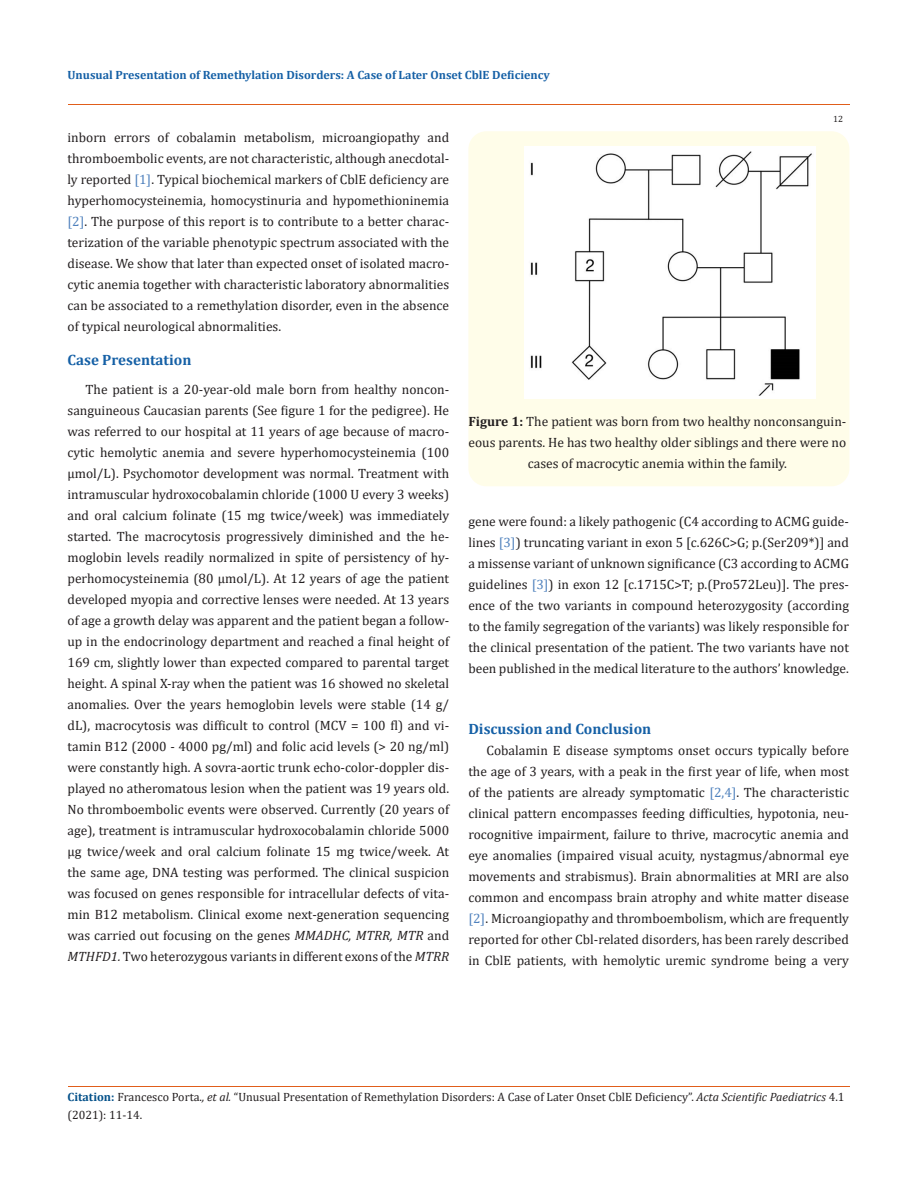
<style>
.page{position:relative;width:917px;height:1188px;background:#fff}
.page>*{position:absolute;margin:0;border:0;box-sizing:border-box;transform-origin:0 0}
.Heading_1{font:700 15px "Cambria";color:#1560a6}
.t1{font:13.5px/21px "Cambria";color:#231f20;text-align:justify}
.t2{font:12px/18px "Cambria";color:#231f20}
.t3{font:700 12px "Cambria";color:#1560a6}
.t4{font:9px "Cambria";color:#231f20}
.s1{color:#4f81bd}
.s2{font-style:italic}
.s3{font-weight:700}
.s4{font-weight:700;color:#035089}
</style>
<div class="page">
<div style="left:468px;top:131px;width:381px;height:355px;background:#fffde9;border-radius:18px"></div>
<img style="left:524px;top:146px;width:291px;height:253px">
<hr style="left:68px;top:104px;width:781px;height:1px;background:#e05d1a">
<hr style="left:68px;top:1086px;width:781px;height:1px;background:#e05d1a">
<p class="t3" style="left:68px;top:67px;width:483px">Unusual Presentation of Remethylation Disorders: A Case of Later Onset CblE Deficiency</p>
<p class="t4" style="left:833px;top:114px;width:11px">12</p>
<p class="t1" style="left:68px;top:127px;width:383px">inborn errors of cobalamin metabolism, microangiopathy and thromboembolic events, are not characteristic, although anecdotal&shy;ly reported <span class="s1">[1]</span>. Typical biochemical markers of CblE deficiency are hyperhomocysteinemia, homocystinuria and hypomethioninemia <span class="s1">[2]</span>. The purpose of this report is to contribute to a better charac&shy;terization of the variable phenotypic spectrum associated with the disease. We show that later than expected onset of isolated macro&shy;cytic anemia together with characteristic laboratory abnormalities can be associated to a remethylation disorder, even in the absence of typical neurological abnormalities.</p>
<p class="Heading_1" style="left:68px;top:350px;width:125px">Case Presentation</p>
<p class="t1" style="left:68px;top:379px;width:383px;text-indent:18px">The patient is a 20-year-old male born from healthy noncon&shy;sanguineous Caucasian parents (See figure 1 for the pedigree). He was referred to our hospital at 11 years of age because of macro&shy;cytic hemolytic anemia and severe hyperhomocysteinemia (100 μmol/L). Psychomotor development was normal. Treatment with intramuscular hydroxocobalamin chloride (1000 U every 3 weeks) and oral calcium folinate (15 mg twice/week) was immediately started. The macrocytosis progressively diminished and the he&shy;moglobin levels readily normalized in spite of persistency of hy&shy;perhomocysteinemia (80 μmol/L). At 12 years of age the patient developed myopia and corrective lenses were needed. At 13 years of age a growth delay was apparent and the patient began a follow&shy;up in the endocrinology department and reached a final height of 169 cm, slightly lower than expected compared to parental target height. A spinal X-ray when the patient was 16 showed no skeletal anomalies. Over the years hemoglobin levels were stable (14 g/ dL), macrocytosis was difficult to control (MCV = 100 fl) and vi&shy;tamin B12 (2000 - 4000 pg/ml) and folic acid levels (&gt; 20 ng/ml) were constantly high. A sovra-aortic trunk echo-color-doppler dis&shy;played no atheromatous lesion when the patient was 19 years old.<br>No thromboembolic events were observed. Currently (20 years of age), treatment is intramuscular hydroxocobalamin chloride 5000 μg twice/week and oral calcium folinate 15 mg twice/week. At the same age, DNA testing was performed. The clinical suspicion was focused on genes responsible for intracellular defects of vita&shy;min B12 metabolism. Clinical exome next-generation sequencing was carried out focusing on the genes <span class="s2">MMADHC, MTRR, MTR</span> and <span class="s2">MTHFD1.</span> Two heterozygous variants in different exons of the <span class="s2">MTRR</span></p>
<p class="t1" style="left:468px;top:411px;width:379px;text-align:center"><span class="s3">Figure 1:</span> The patient was born from two healthy nonconsanguin&shy;eous parents. He has two healthy older siblings and there were no cases of macrocytic anemia within the family.</p>
<p class="t1" style="left:468px;top:510px;width:382px">gene were found: a likely pathogenic (C4 according to ACMG guide&shy;lines <span class="s1">[3]</span>) truncating variant in exon 5 [c.626C&gt;G; p.(Ser209*)] and a missense variant of unknown significance (C3 according to ACMG guidelines <span class="s1">[3]</span>) in exon 12 [c.1715C&gt;T; p.(Pro572Leu)]. The pres&shy;ence of the two variants in compound heterozygosity (according to the family segregation of the variants) was likely responsible for the clinical presentation of the patient. The two variants have not been published in the medical literature to the authors’ knowledge.</p>
<p class="Heading_1" style="left:468px;top:718px;width:184px">Discussion and Conclusion</p>
<p class="t1" style="left:468px;top:740px;width:382px;text-indent:18px">Cobalamin E disease symptoms onset occurs typically before the age of 3 years, with a peak in the first year of life, when most of the patients are already symptomatic <span class="s1">[2,4]</span>. The characteristic clinical pattern encompasses feeding difficulties, hypotonia, neu&shy;rocognitive impairment, failure to thrive, macrocytic anemia and eye anomalies (impaired visual acuity, nystagmus/abnormal eye movements and strabismus). Brain abnormalities at MRI are also common and encompass brain atrophy and white matter disease <span class="s1">[2]</span>. Microangiopathy and thromboembolism, which are frequently reported for other Cbl-related disorders, has been rarely described in CblE patients, with hemolytic uremic syndrome being a very</p>
<p class="t2" style="left:68px;top:1088px;width:778px"><span class="s4">Citation:</span> Francesco Porta.<span class="s2">, et al.</span> “Unusual Presentation of Remethylation Disorders: A Case of Later Onset CblE Deficiency”. <span class="s2">Acta Scientific Paediatrics</span> 4.1 (2021): 11-14.</p>
</div>
